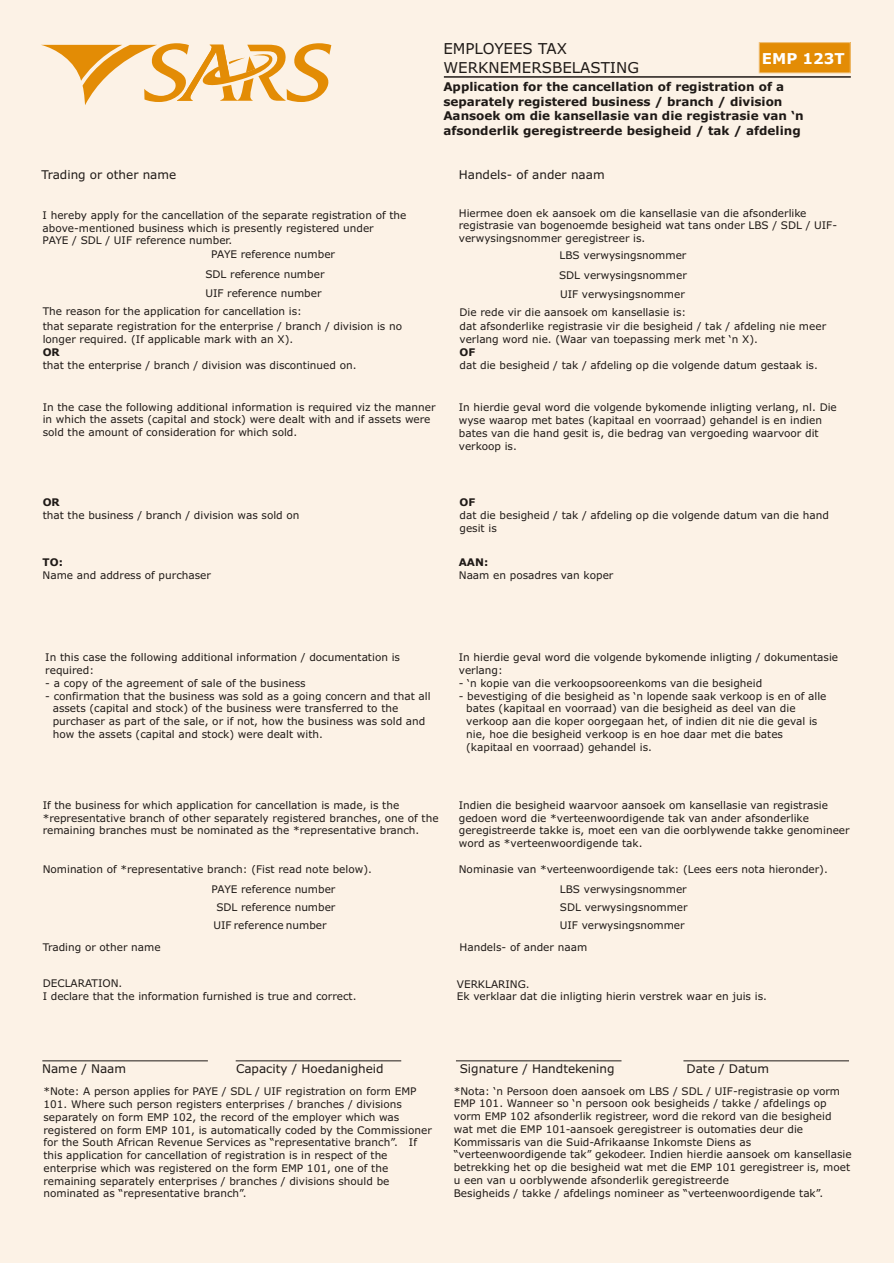
<style>
.page{position:relative;width:894px;height:1263px;background:#fcf2e6}
.page>*{position:absolute;margin:0;border:0;box-sizing:border-box;transform-origin:0 0}
.t1{font:15px/18.3px "Verdana";color:#1f1a17}
.t2{font:700 15px "Verdana";color:#fff}
.t3{font:700 12px/14.5px "Verdana";color:#1f1a17}
.t4{font:12px "Verdana";color:#1f1a17}
.t5{font:10.5px/12.8px "Verdana";color:#1f1a17}
.t6{font:700 10.5px "Verdana";color:#1f1a17}
</style>
<div class="page">
<hr style="left:444px;top:76px;width:407px;height:2px;background:#1f1a17">
<div style="left:759px;top:43px;width:91px;height:30px;background:#e38c05"></div>
<div style="left:759px;top:42px;width:92px;height:31px;border:1px solid #f0c482"></div>
<svg style="left:41px;top:43px;width:290px;height:62px"></svg>
<hr style="left:42px;top:1060px;width:166px;height:1px;background:#1f1a17">
<hr style="left:236px;top:1060px;width:165px;height:1px;background:#1f1a17">
<hr style="left:456px;top:1060px;width:166px;height:1px;background:#1f1a17">
<hr style="left:683px;top:1060px;width:166px;height:1px;background:#1f1a17">
<h1 class="t1" style="left:443px;top:41px;width:197px">EMPLOYEES TAX<br>WERKNEMERSBELASTING</h1>
<h1 class="t2" style="left:762px;top:52px;width:84px">EMP 123T</h1>
<p class="t3" style="left:443px;top:80px;width:362px">Application for the cancellation of registration of a separately registered business / branch / division Aansoek om die kansellasie van die registrasie van ‘n afsonderlik geregistreerde besigheid / tak / afdeling</p>
<p class="t4" style="left:42px;top:169px;width:136px">Trading or other name</p>
<p class="t4" style="left:459px;top:169px;width:147px">Handels- of ander naam</p>
<p class="t5" style="left:43px;top:209px;width:365px">I hereby apply for the cancellation of the separate registration of the above-mentioned business which is presently registered under<br>PAYE / SDL / UIF reference number.</p>
<p class="t5" style="left:459px;top:207px;width:380px">Hiermee doen ek aansoek om die kansellasie van die afsonderlike registrasie van bogenoemde besigheid wat tans onder LBS / SDL / UIF&shy;verwysingsnommer geregistreer is.</p>
<p class="t5" style="left:205px;top:246px;width:131px;line-height:19.4px;text-indent:6px">PAYE reference number<br>SDL reference number<br>UIF reference number</p>
<p class="t5" style="left:559px;top:247px;width:129px;line-height:19.5px">LBS verwysingsnommer<br>SDL verwysingsnommer</p>
<p class="t5" style="left:560px;top:289px;width:126px">UIF verwysingsnommer</p>
<p class="t5" style="left:43px;top:306px;width:261px">The reason for the application for cancellation is:</p>
<p class="t5" style="left:460px;top:306px;width:228px">Die rede vir die aansoek om kansellasie is:</p>
<p class="t5" style="left:43px;top:321px;width:361px">that separate registration for the enterprise / branch / division is no longer required. (If applicable mark with an X).</p>
<p class="t5" style="left:460px;top:321px;width:368px">dat afsonderlike registrasie vir die besigheid / tak / afdeling nie meer verlang word nie. (Waar van toepassing merk met ‘n X).</p>
<p class="t6" style="left:43px;top:348px;width:19px">OR</p>
<p class="t5" style="left:43px;top:360px;width:315px">that the enterprise / branch / division was discontinued on.</p>
<p class="t6" style="left:460px;top:348px;width:17px">OF</p>
<p class="t5" style="left:460px;top:360px;width:360px">dat die besigheid / tak / afdeling op die volgende datum gestaak is.</p>
<p class="t5" style="left:43px;top:401px;width:394px">In the case the following additional information is required viz the manner in which the assets (capital and stock) were dealt with and if assets were sold the amount of consideration for which sold.</p>
<p class="t5" style="left:459px;top:402px;width:380px">In hierdie geval word die volgende bykomende inligting verlang, nl. Die wyse waarop met bates (kapitaal en voorraad) gehandel is en indien bates van die hand gesit is, die bedrag van vergoeding waarvoor dit verkoop is.</p>
<p class="t6" style="left:43px;top:498px;width:19px">OR</p>
<p class="t5" style="left:43px;top:510px;width:258px">that the business / branch / division was sold on</p>
<p class="t6" style="left:43px;top:558px;width:22px">TO:</p>
<p class="t5" style="left:43px;top:569px;width:170px">Name and address of purchaser</p>
<p class="t6" style="left:460px;top:498px;width:17px">OF</p>
<p class="t5" style="left:460px;top:510px;width:371px">dat die besigheid / tak / afdeling op die volgende datum van die hand gesit is</p>
<p class="t6" style="left:459px;top:558px;width:31px">AAN:</p>
<p class="t5" style="left:459px;top:569px;width:156px">Naam en posadres van koper</p>
<p class="t5" style="left:45px;top:652px;width:356px">In this case the following additional information / documentation is required:</p>
<p class="t5" style="left:45px;top:678px;width:262px">- a copy of the agreement of sale of the business</p>
<p class="t5" style="left:53px;top:690px;width:379px;text-indent:-7px">- confirmation that the business was sold as a going concern and that all assets (capital and stock) of the business were transferred to the purchaser as part of the sale, or if not, how the business was sold and how the assets (capital and stock) were dealt with.</p>
<p class="t5" style="left:43px;top:800px;width:398px">If the business for which application for cancellation is made, is the *representative branch of other separately registered branches, one of the remaining branches must be nominated as the *representative branch.</p>
<p class="t5" style="left:43px;top:863px;width:331px">Nomination of *representative branch: (Fist read note below).</p>
<p class="t5" style="left:212px;top:881px;width:125px;line-height:18.1px;text-align:justify">PAYE reference number SDL reference number UIF reference number</p>
<p class="t5" style="left:459px;top:652px;width:381px">In hierdie geval word die volgende bykomende inligting / dokumentasie verlang:</p>
<p class="t5" style="left:459px;top:678px;width:305px">- ‘n kopie van die verkoopsooreenkoms van die besigheid</p>
<p class="t5" style="left:466px;top:690px;width:362px;text-indent:-7px">- bevestiging of die besigheid as ‘n lopende saak verkoop is en of alle bates (kapitaal en voorraad) van die besigheid as deel van die verkoop aan die koper oorgegaan het, of indien dit nie die geval is nie, hoe die besigheid verkoop is en hoe daar met die bates (kapitaal en voorraad) gehandel is.</p>
<p class="t5" style="left:459px;top:800px;width:392px">Indien die besigheid waarvoor aansoek om kansellasie van registrasie gedoen word die *verteenwoordigende tak van ander afsonderlike geregistreerde takke is, moet een van die oorblywende takke genomineer word as *verteenwoordigende tak.</p>
<p class="t5" style="left:459px;top:863px;width:371px">Nominasie van *verteenwoordigende tak: (Lees eers nota hieronder).</p>
<p class="t5" style="left:560px;top:881px;width:129px;line-height:18.3px">LBS verwysingsnommer<br>SDL verwysingsnommer</p>
<p class="t5" style="left:560px;top:920px;width:126px">UIF verwysingsnommer</p>
<p class="t5" style="left:43px;top:942px;width:119px">Trading or other name</p>
<p class="t5" style="left:460px;top:942px;width:129px">Handels- of ander naam</p>
<p class="t5" style="left:43px;top:978px;width:315px">DECLARATION.<br>I declare that the information furnished is true and correct.</p>
<p class="t5" style="left:457px;top:978px;width:312px">VERKLARING.<br>Ek verklaar dat die inligting hierin verstrek waar en juis is.</p>
<p class="t4" style="left:42px;top:1064px;width:86px">Name / Naam</p>
<p class="t4" style="left:236px;top:1064px;width:149px">Capacity / Hoedanigheid</p>
<p class="t4" style="left:460px;top:1064px;width:156px">Signature / Handtekening</p>
<p class="t4" style="left:687px;top:1064px;width:84px">Date / Datum</p>
<p class="t5" style="left:43px;top:1086px;width:390px">*Note: A person applies for PAYE / SDL / UIF registration on form EMP 101. Where such person registers enterprises / branches / divisions separately on form EMP 102, the record of the employer which was registered on form EMP 101, is automatically coded by the Commissioner for the South African Revenue Services as “representative branch”. If this application for cancellation of registration is in respect of the enterprise which was registered on the form EMP 101, one of the remaining separately enterprises / branches / divisions should be nominated as “representative branch”.</p>
<p class="t5" style="left:454px;top:1085px;width:399px">*Nota: ‘n Persoon doen aansoek om LBS / SDL / UIF-registrasie op vorm EMP 101. Wanneer so ‘n persoon ook besigheids / takke / afdelings op vorm EMP 102 afsonderlik registreer, word die rekord van die besigheid wat met die EMP 101-aansoek geregistreer is outomaties deur die Kommissaris van die Suid-Afrikaanse Inkomste Diens as “verteenwoordigende tak” gekodeer. Indien hierdie aansoek om kansellasie betrekking het op die besigheid wat met die EMP 101 geregistreer is, moet u een van u oorblywende afsonderlik geregistreerde<br>Besigheids / takke / afdelings nomineer as “verteenwoordigende tak”.</p>
</div>
